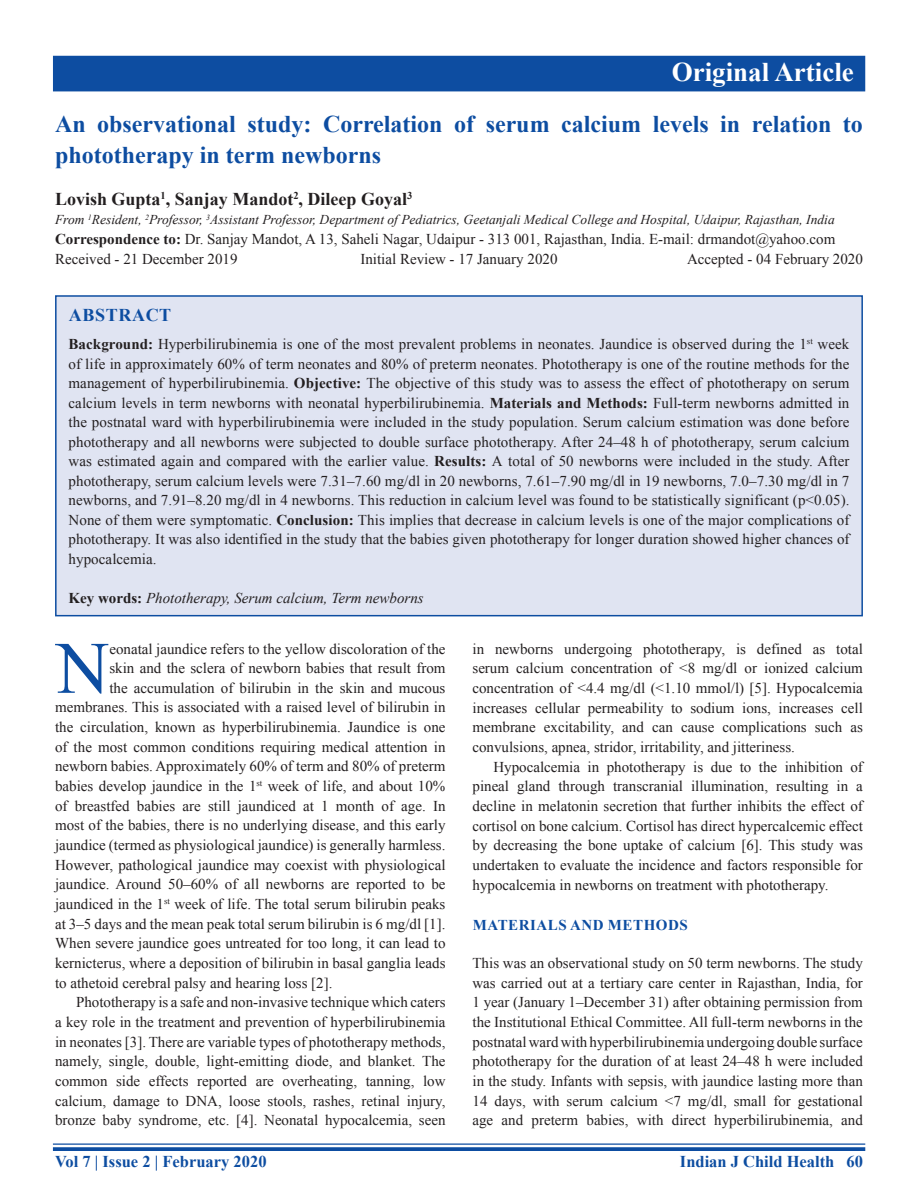
<style>
.page{position:relative;width:918px;height:1188px;background:#fff}
.page>*{position:absolute;margin:0;border:0;box-sizing:border-box;transform-origin:0 0}
.DROP_CAP_TX{font:73.95px "Times New Roman";color:#0d4da1}
.AH{font:700 27px "Times New Roman";color:#fff}
.AT{font:700 24px/31.5px "Times New Roman";color:#0d4da1}
.AU{font:700 18px "Times New Roman";color:#231f20}
.ABSH{font:700 18px "Times New Roman";letter-spacing:.035em;color:#0d4da1}
.RF{font:700 16.5px "Times New Roman";color:#0d4da1}
.ABS{font:15px/19.5px "Times New Roman";letter-spacing:.005em;color:#231f20;text-align:justify}
.TX{font:15px/19.6px "Times New Roman";color:#231f20;text-align:justify}
.DROP_CAP_TX-2{font:15px "Times New Roman";color:#231f20}
.TXFL{font:15px/19.6px "Times New Roman";color:#231f20;text-align:justify}
.ADD{font:15px "Times New Roman";color:#231f20}
.HIS{font:15px "Times New Roman";color:#231f20}
.KWD{font:italic 15px "Times New Roman";color:#231f20}
.t1{font:700 15px "Times New Roman";letter-spacing:.035em;color:#0d4da1}
.AFF{font:italic 13.5px "Times New Roman";color:#231f20}
.s1{font-weight:700}
.s2{font-weight:700;font-style:normal}
</style>
<div class="page">
<hr style="left:53px;top:1143px;width:812px;height:2px;background:#0d4da1">
<svg style="left:53px;top:1147px;width:812px;height:4px;background:#1b57a6"></svg>
<div style="left:53px;top:56px;width:812px;height:35px;background:#0d4da1"></div>
<div style="left:56px;top:296px;width:806px;height:320px;background:#e0e4f2"></div>
<div style="left:55px;top:295px;width:808px;height:321px;border:2px solid #0d4da1"></div>
<p class="AH" style="left:672px;top:52px;width:184px">Original Article</p>
<p class="AT" style="left:55px;top:107px;width:809px">An observational study: Correlation of serum calcium levels in relation to phototherapy in term newborns</p>
<p class="AU" style="left:55px;top:186px;width:359px">Lovish Gupta<sup>1</sup>, Sanjay Mandot<sup>2</sup>, Dileep Goyal<sup>3</sup></p>
<p class="AFF" style="left:55px;top:210px;width:781px">From <sup>1</sup>Resident, <sup>2</sup>Professor, <sup>3</sup>Assistant Professor, Department of Pediatrics, Geetanjali Medical College and Hospital, Udaipur, Rajasthan, India</p>
<p class="ADD" style="left:55px;top:228px;width:782px"><span class="s1">Correspondence to:</span> Dr. Sanjay Mandot, A 13, Saheli Nagar, Udaipur - 313 001, Rajasthan, India. E-mail: drmandot@yahoo.com</p>
<p class="HIS" style="left:55px;top:248px;width:184px">Received - 21 December 2019</p>
<p class="HIS" style="left:360px;top:248px;width:199px">Initial Review - 17 January 2020</p>
<p class="HIS" style="left:687px;top:248px;width:177px">Accepted - 04 February 2020</p>
<p class="ABSH" style="left:69px;top:302px;width:104px">ABSTRACT</p>
<p class="ABS" style="left:69px;top:334px;width:783px"><span class="s1">Background:</span> Hyperbilirubinemia is one of the most prevalent problems in neonates. Jaundice is observed during the 1<sup>st</sup> week of life in approximately 60% of term neonates and 80% of preterm neonates. Phototherapy is one of the routine methods for the management of hyperbilirubinemia. <span class="s1">Objective:</span> The objective of this study was to assess the effect of phototherapy on serum calcium levels in term newborns with neonatal hyperbilirubinemia. <span class="s1">Materials and Methods:</span> Full-term newborns admitted in the postnatal ward with hyperbilirubinemia were included in the study population. Serum calcium estimation was done before phototherapy and all newborns were subjected to double surface phototherapy. After 24–48 h of phototherapy, serum calcium was estimated again and compared with the earlier value. <span class="s1">Results:</span> A total of 50 newborns were included in the study. After phototherapy, serum calcium levels were 7.31–7.60 mg/dl in 20 newborns, 7.61–7.90 mg/dl in 19 newborns, 7.0–7.30 mg/dl in 7 newborns, and 7.91–8.20 mg/dl in 4 newborns. This reduction in calcium level was found to be statistically significant (p&lt;0.05).<br>None of them were symptomatic. <span class="s1">Conclusion:</span> This implies that decrease in calcium levels is one of the major complications of phototherapy. It was also identified in the study that the babies given phototherapy for longer duration showed higher chances of hypocalcemia.</p>
<p class="KWD" style="left:69px;top:588px;width:357px"><span class="s2">Key words:</span> Phototherapy, Serum calcium, Term newborns</p>
<p class="DROP_CAP_TX" style="left:56px;top:616px;width:55px">N</p>
<p class="DROP_CAP_TX-2" style="left:109px;top:638px;width:338px">eonatal jaundice refers to the yellow discoloration of the</p>
<p class="DROP_CAP_TX-2" style="left:109px;top:658px;width:338px">skin and the sclera of newborn babies that result from</p>
<p class="DROP_CAP_TX-2" style="left:109px;top:677px;width:338px">the accumulation of bilirubin in the skin and mucous</p>
<p class="DROP_CAP_TX-2" style="left:55px;top:697px;width:392px">membranes. This is associated with a raised level of bilirubin in</p>
<p class="DROP_CAP_TX-2" style="left:55px;top:717px;width:392px">the circulation, known as hyperbilirubinemia. Jaundice is one</p>
<p class="DROP_CAP_TX-2" style="left:55px;top:736px;width:392px">of the most common conditions requiring medical attention in</p>
<p class="DROP_CAP_TX-2" style="left:55px;top:756px;width:392px">newborn babies. Approximately 60% of term and 80% of preterm</p>
<p class="DROP_CAP_TX-2" style="left:55px;top:776px;width:392px">babies develop jaundice in the 1<sup>st</sup> week of life, and about 10%</p>
<p class="DROP_CAP_TX-2" style="left:55px;top:795px;width:392px">of breastfed babies are still jaundiced at 1 month of age. In</p>
<p class="DROP_CAP_TX-2" style="left:55px;top:815px;width:392px">most of the babies, there is no underlying disease, and this early</p>
<p class="DROP_CAP_TX-2" style="left:55px;top:835px;width:392px">jaundice (termed as physiological jaundice) is generally harmless.</p>
<p class="DROP_CAP_TX-2" style="left:55px;top:854px;width:392px">However, pathological jaundice may coexist with physiological</p>
<p class="DROP_CAP_TX-2" style="left:55px;top:874px;width:392px">jaundice. Around 50–60% of all newborns are reported to be</p>
<p class="DROP_CAP_TX-2" style="left:55px;top:894px;width:392px">jaundiced in the 1<sup>st</sup> week of life. The total serum bilirubin peaks</p>
<p class="DROP_CAP_TX-2" style="left:55px;top:913px;width:392px">at 3–5 days and the mean peak total serum bilirubin is 6 mg/dl [1].</p>
<p class="DROP_CAP_TX-2" style="left:55px;top:933px;width:392px">When severe jaundice goes untreated for too long, it can lead to</p>
<p class="DROP_CAP_TX-2" style="left:55px;top:953px;width:392px">kernicterus, where a deposition of bilirubin in basal ganglia leads</p>
<p class="DROP_CAP_TX-2" style="left:55px;top:972px;width:279px">to athetoid cerebral palsy and hearing loss [2].</p>
<p class="TX" style="left:55px;top:992px;width:392px;text-indent:21px">Phototherapy is a safe and non-invasive technique which caters a key role in the treatment and prevention of hyperbilirubinemia in neonates [3]. There are variable types of phototherapy methods, namely, single, double, light-emitting diode, and blanket. The common side effects reported are overheating, tanning, low calcium, damage to DNA, loose stools, rashes, retinal injury, bronze baby syndrome, etc. [4]. Neonatal hypocalcemia, seen</p>
<p class="TX" style="left:472px;top:639px;width:392px">in newborns undergoing phototherapy, is defined as total serum calcium concentration of &lt;8 mg/dl or ionized calcium concentration of &lt;4.4 mg/dl (&lt;1.10 mmol/l) [5]. Hypocalcemia increases cellular permeability to sodium ions, increases cell membrane excitability, and can cause complications such as convulsions, apnea, stridor, irritability, and jitteriness.</p>
<p class="TX" style="left:472px;top:757px;width:392px;text-indent:21px">Hypocalcemia in phototherapy is due to the inhibition of pineal gland through transcranial illumination, resulting in a decline in melatonin secretion that further inhibits the effect of cortisol on bone calcium. Cortisol has direct hypercalcemic effect by decreasing the bone uptake of calcium [6]. This study was undertaken to evaluate the incidence and factors responsible for hypocalcemia in newborns on treatment with phototherapy.</p>
<h1 class="t1" style="left:473px;top:915px;width:217px">MATERIALS AND METHODS</h1>
<p class="TXFL" style="left:472px;top:953px;width:392px">This was an observational study on 50 term newborns. The study was carried out at a tertiary care center in Rajasthan, India, for 1 year (January 1–December 31) after obtaining permission from the Institutional Ethical Committee. All full-term newborns in the postnatal ward with hyperbilirubinemia undergoing double surface phototherapy for the duration of at least 24–48 h were included in the study. Infants with sepsis, with jaundice lasting more than 14 days, with serum calcium &lt;7 mg/dl, small for gestational age and preterm babies, with direct hyperbilirubinemia, and</p>
<p class="RF" style="left:55px;top:1150px;width:213px">Vol 7 | Issue 2 | February 2020</p>
<p class="RF" style="left:680px;top:1150px;width:185px">Indian J Child Health 60</p>
</div>
